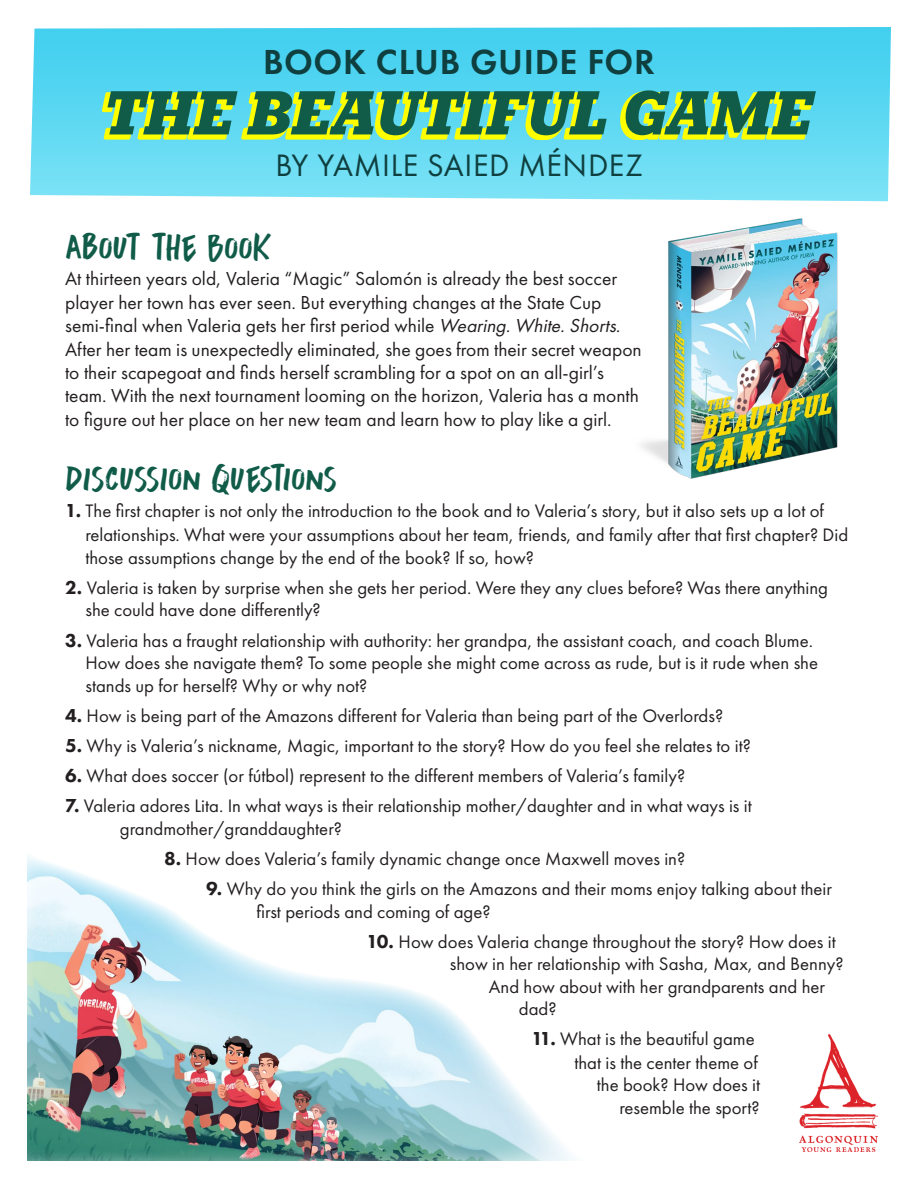
<style>
.page{position:relative;width:918px;height:1188px;background:#fff}
.page>*{position:absolute;margin:0;border:0;box-sizing:border-box;transform-origin:0 0}
.Quote_Body{font:61.65px "NYT Karnak Bold Cursive";letter-spacing:.005em;color:#105c49}
.Quote_Body-2{font:600 36px "Futura PT";letter-spacing:.02em;color:#0f3f3f}
.t1{font:35.85px "Buntaro";color:#105c49}
.Quote_Body-3{font:32.1px "Futura PT Book";letter-spacing:.02em;color:#0f3f3f}
.t2{font:19.5px/23.4px "Futura PT Book";color:#231f20}
.Paragraph_Style_1{font:18.75px/22.5px "Futura PT Book";color:#231f20}
.s1{font-style:italic}
.s2{font-family:"Futura PT";font-weight:800;font-size:19.5px}
</style>
<div class="page">
<svg style="left:30px;top:27px;width:861px;height:174px;background:#62d9f2"></svg>
<img style="left:27px;top:856px;width:543px;height:305px">
<img style="left:641px;top:218px;width:197px;height:261px">
<svg style="left:102px;top:91px;width:712px;height:49px;background:#cdf249"></svg>
<img style="left:800px;top:1035px;width:77px;height:116px">
<p class="Quote_Body-2" style="left:263px;top:40px;width:393px">BOOK CLUB GUIDE FOR</p>
<p class="Quote_Body" style="left:105px;top:73px;width:710px">THE BEAUTIFUL GAME</p>
<p class="Quote_Body-3" style="left:275px;top:146px;width:369px">BY YAMILE SAIED MÉNDEZ</p>
<p class="t1" style="left:65px;top:225px;width:209px">About the Book</p>
<p class="t2" style="left:65px;top:267px;width:578px">At thirteen years old, Valeria “Magic” Salomón is already the best soccer player her town has ever seen. But everything changes at the State Cup semi-final when Valeria gets her first period while <span class="s1">Wearing.White.Shorts.<br></span>After her team is unexpectedly eliminated, she goes from their secret weapon to their scapegoat and finds herself scrambling for a spot on an all-girl’s team. With the next tournament looming on the horizon, Valeria has a month to figure out her place on her new team and learn how to play like a girl.</p>
<p class="t1" style="left:65px;top:457px;width:273px">Discussion questions</p>
<p class="Paragraph_Style_1" style="left:85px;top:499px;width:764px;line-height:23.2px;text-indent:-20px"><span class="s2">1.</span> The first chapter is not only the introduction to the book and to Valeria’s story, but it also sets up a lot of relationships. What were your assumptions about her team, friends, and family after that first chapter? Did those assumptions change by the end of the book? If so, how?</p>
<p class="Paragraph_Style_1" style="left:85px;top:576px;width:744px;text-indent:-20px"><span class="s2">2.</span> Valeria is taken by surprise when she gets her period. Were they any clues before? Was there anything she could have done differently?</p>
<p class="Paragraph_Style_1" style="left:85px;top:629px;width:734px;text-indent:-20px"><span class="s2">3.</span> Valeria has a fraught relationship with authority: her grandpa, the assistant coach, and coach Blume.<br>How does she navigate them? To some people she might come across as rude, but is it rude when she stands up for herself? Why or why not?</p>
<p class="Paragraph_Style_1" style="left:65px;top:704px;width:660px"><span class="s2">4.</span> How is being part of the Amazons different for Valeria than being part of the Overlords?</p>
<p class="Paragraph_Style_1" style="left:65px;top:734px;width:687px"><span class="s2">5.</span> Why is Valeria’s nickname, Magic, important to the story? How do you feel she relates to it?</p>
<p class="Paragraph_Style_1" style="left:65px;top:764px;width:622px"><span class="s2">6.</span> What does soccer (or fútbol) represent to the different members of Valeria’s family?</p>
<p class="Paragraph_Style_1" style="left:120px;top:795px;width:633px;text-indent:-55px"><span class="s2">7.</span> Valeria adores Lita. In what ways is their relationship mother/daughter and in what ways is it grandmother/granddaughter?</p>
<p class="Paragraph_Style_1" style="left:164px;top:847px;width:523px"><span class="s2">8.</span> How does Valeria’s family dynamic change once Maxwell moves in?</p>
<p class="Paragraph_Style_1" style="left:256px;top:877px;width:577px;text-indent:-50px"><span class="s2">9.</span> Why do you think the girls on the Amazons and their moms enjoy talking about their first periods and coming of age?</p>
<p class="Paragraph_Style_1" style="left:367px;top:930px;width:471px"><span class="s2">10.</span> How does Valeria change throughout the story? How does it</p>
<p class="Paragraph_Style_1" style="left:450px;top:953px;width:395px">show in her relationship with Sasha, Max, and Benny?</p>
<p class="Paragraph_Style_1" style="left:489px;top:975px;width:338px">And how about with her grandparents and her</p>
<p class="Paragraph_Style_1" style="left:519px;top:998px;width:39px">dad?</p>
<p class="Paragraph_Style_1" style="left:532px;top:1028px;width:230px;text-align:right"><span class="s2">11.</span> What is the beautiful game that is the center theme of<br>the book? How does it resemble the sport?</p>
</div>
